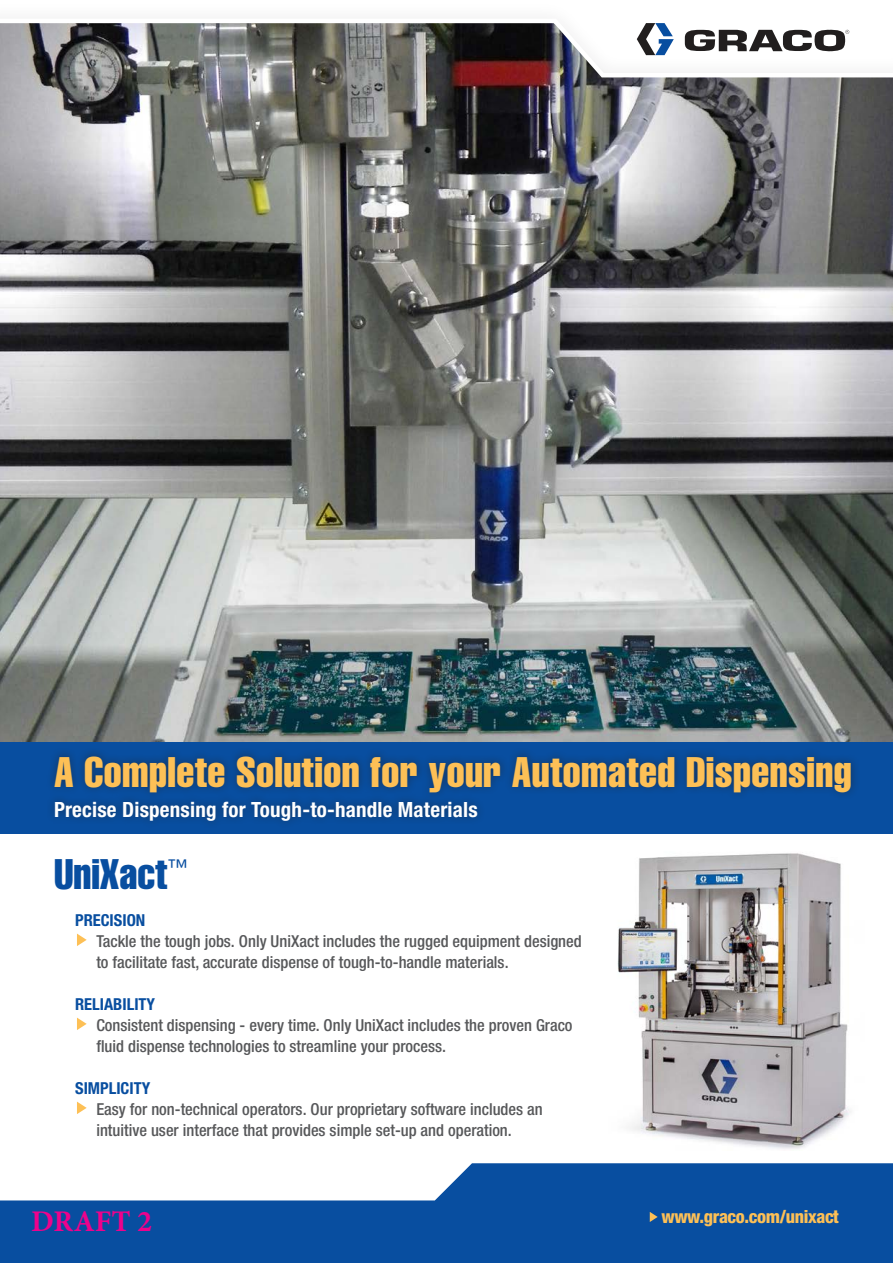
<style>
.page{position:relative;width:893px;height:1263px;background:#fff}
.page>*{position:absolute;margin:0;border:0;box-sizing:border-box;transform-origin:0 0}
.t1{font:42px "Helvetica LT Std Comp";letter-spacing:.01em;color:#fdc056}
.t2{font:42px "Helvetica LT Std Comp";color:#084ea0}
.t3{font:700 30px "Minion Pro";color:#ed028c}
.t4{font:700 condensed 21px "Helvetica Neue LT Std";letter-spacing:.01em;color:#fff}
.t5{font:800 condensed 18px "Helvetica Neue LT Std";letter-spacing:-.02em;color:#fdc056}
.t6{font:500 condensed 16.5px/21px "Helvetica Neue LT Std";color:#57585a}
.t7{font:700 condensed 16.5px "Helvetica Neue LT Std";color:#084ea0}
</style>
<div class="page">
<img style="left:0;top:23px;width:893px;height:719px">
<svg style="left:637px;top:23px;width:37px;height:32px"></svg>
<svg style="left:685px;top:29px;width:164px;height:23px"></svg>
<div style="left:0;top:742px;width:893px;height:91px;background:#084ea0"></div>
<svg style="left:0;top:1163px;width:893px;height:100px;fill:#084ea0"></svg>
<img style="left:617px;top:853px;width:234px;height:296px">
<svg style="left:650px;top:1212px;width:8px;height:10px"></svg>
<svg style="left:77px;top:933px;width:10px;height:13px"></svg>
<svg style="left:77px;top:1017px;width:10px;height:13px"></svg>
<svg style="left:77px;top:1101px;width:10px;height:13px"></svg>
<div style="left:46px;top:747px;width:814px;height:82px;background:#231f20;opacity:.5"></div>
<h1 class="t1" style="left:54px;top:745px;width:799px">A Complete Solution for your Automated Dispensing</h1>
<p class="t4" style="left:54px;top:796px;width:425px">Precise Dispensing for Tough-to-handle Materials</p>
<h1 class="t2" style="left:54px;top:847px;width:135px">UniXact<sup>™</sup></h1>
<p class="t7" style="left:75px;top:910px;width:72px">PRECISION</p>
<p class="t6" style="left:96px;top:930px;width:487px">Tackle the tough jobs. Only UniXact includes the rugged equipment designed to facilitate fast, accurate dispense of tough-to-handle materials.</p>
<p class="t7" style="left:75px;top:994px;width:82px">RELIABILITY</p>
<p class="t6" style="left:96px;top:1014px;width:478px">Consistent dispensing - every time. Only UniXact includes the proven Graco fluid dispense technologies to streamline your process.</p>
<p class="t7" style="left:75px;top:1078px;width:77px">SIMPLICITY</p>
<p class="t6" style="left:96px;top:1098px;width:448px">Easy for non-technical operators. Our proprietary software includes an intuitive user interface that provides simple set-up and operation.</p>
<h2 class="t3" style="left:31px;top:1203px;width:123px">DRAFT 2</h2>
<p class="t5" style="left:661px;top:1205px;width:179px">www.graco.com/unixact</p>
</div>
